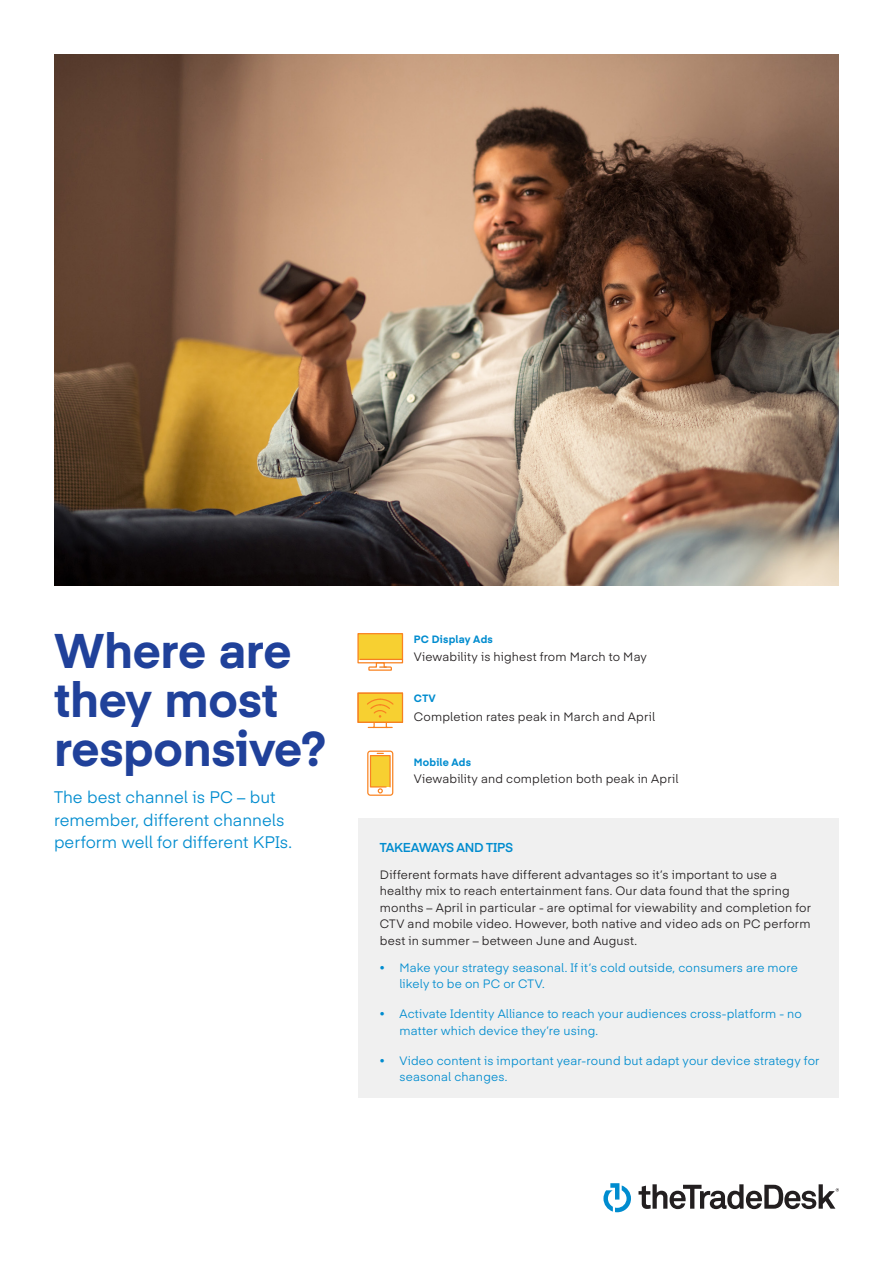
<style>
.page{position:relative;width:893px;height:1263px;background:#fff}
.page>*{position:absolute;margin:0;border:0;box-sizing:border-box;transform-origin:0 0}
.Body_copy{font:700 48px "Eina 04";letter-spacing:-.005em;color:#20419a}
.Body_copy-2{font:16.5px/22.5px "Eina 04";color:#008ccf}
.Body_copy-3{font:600 12.75px "Eina 04";letter-spacing:-.025em;color:#008ccf}
.Body_copy-4{font:12px/16.5px "Eina 04";letter-spacing:.015em;color:#231f20}
.t1{font:12px/16.5px "Eina 04";letter-spacing:.015em;color:#008ccf}
.Body_copy-5{font:700 10.5px "Eina 04";letter-spacing:.02em;color:#008ccf}
</style>
<div class="page">
<img style="left:54px;top:54px;width:785px;height:531px">
<div style="left:367px;top:750px;width:26px;height:46px;border:1px solid #f98321;border-radius:3px"></div>
<svg style="left:369px;top:753px;width:22px;height:40px"></svg>
<div style="left:358px;top:819px;width:480px;height:279px;background:#f0f0f0"></div>
<svg style="left:603px;top:1183px;width:28px;height:29px"></svg>
<svg style="left:638px;top:1184px;width:201px;height:25px"></svg>
<div style="left:358px;top:693px;width:44px;height:29px;background:#f7d031"></div>
<div style="left:357px;top:692px;width:46px;height:31px;border:1px solid #f58021"></div>
<svg style="left:366px;top:698px;width:29px;height:30px"></svg>
<div style="left:358px;top:634px;width:44px;height:25px;background:#f7d031"></div>
<div style="left:357px;top:633px;width:46px;height:30px;border:1px solid #f98321"></div>
<hr style="left:360px;top:659px;width:42px;height:1px;background:#f58021">
<svg style="left:368px;top:661px;width:25px;height:10px"></svg>
<p class="Body_copy" style="left:54px;top:616px;width:239px">Where are</p>
<p class="Body_copy" style="left:54px;top:664px;width:225px">they most</p>
<p class="Body_copy" style="left:54px;top:713px;width:274px">responsive?</p>
<p class="Body_copy-2" style="left:54px;top:785px;width:239px">The best channel is PC – but remember, different channels perform well for different KPIs.</p>
<p class="Body_copy-5" style="left:414px;top:632px;width:80px">PC Display Ads</p>
<p class="Body_copy-4" style="left:414px;top:647px;width:235px">Viewability is highest from March to May</p>
<p class="Body_copy-5" style="left:414px;top:691px;width:24px">CTV</p>
<p class="Body_copy-4" style="left:414px;top:707px;width:243px">Completion rates peak in March and April</p>
<p class="Body_copy-5" style="left:414px;top:754px;width:59px">Mobile Ads</p>
<p class="Body_copy-4" style="left:414px;top:769px;width:266px">Viewability and completion both peak in April</p>
<p class="Body_copy-3" style="left:380px;top:838px;width:135px">TAKEAWAYS AND TIPS</p>
<p class="Body_copy-4" style="left:380px;top:865px;width:433px">Different formats have different advantages so it’s important to use a healthy mix to reach entertainment fans. Our data found that the spring months – April in particular - are optimal for viewability and completion for CTV and mobile video. However, both native and video ads on PC perform best in summer – between June and August.</p>
<p class="t1" style="left:399px;top:958px;width:400px;text-indent:-20px">• Make your strategy seasonal. If it’s cold outside, consumers are more likely to be on PC or CTV.</p>
<p class="t1" style="left:399px;top:1005px;width:404px;text-indent:-20px">• Activate Identity Alliance to reach your audiences cross-platform - no matter which device they’re using.</p>
<p class="t1" style="left:399px;top:1051px;width:421px;text-indent:-20px">• Video content is important year-round but adapt your device strategy for seasonal changes.</p>
</div>
